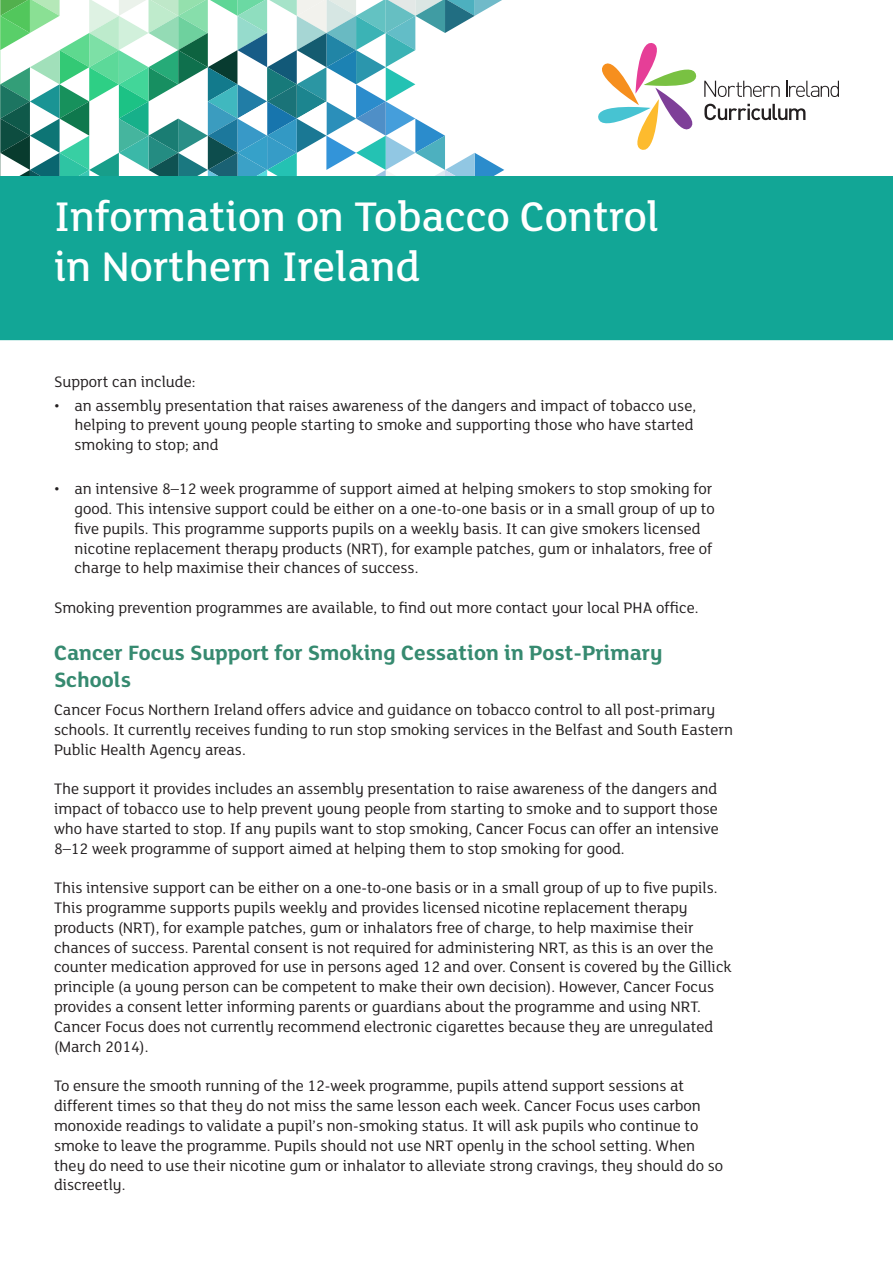
<style>
.page{position:relative;width:893px;height:1263px;background:#fff}
.page>*{position:absolute;margin:0;border:0;box-sizing:border-box;transform-origin:0 0}
.t1{font:500 45px/49.5px "FS Lola";color:#fff}
.t2{font:700 22.5px/27px "FS Lola";color:#368a70}
.Body_Copy{font:16.5px/19.8px "FS Lola";color:#231f20}
</style>
<div class="page">
<svg style="left:0;top:0;width:504px;height:176px"></svg>
<div style="left:0;top:176px;width:893px;height:185px;background:#12a696"></div>
<div style="left:0;top:340px;width:893px;height:21px;background:#fff"></div>
<svg style="left:598px;top:43px;width:241px;height:107px"></svg>
<h1 class="t1" style="left:54px;top:190px;width:607px">Information on Tobacco Control in Northern Ireland</h1>
<p class="Body_Copy" style="left:54px;top:371px;width:143px">Support can include:</p>
<p class="Body_Copy" style="left:74px;top:395px;width:623px;text-indent:-20px">• an assembly presentation that raises awareness of the dangers and impact of tobacco use, helping to prevent young people starting to smoke and supporting those who have started smoking to stop; and</p>
<p class="Body_Copy" style="left:74px;top:478px;width:642px;text-indent:-20px">• an intensive 8–12 week programme of support aimed at helping smokers to stop smoking for good. This intensive support could be either on a one-to-one basis or in a small group of up to five pupils. This programme supports pupils on a weekly basis. It can give smokers licensed nicotine replacement therapy products (NRT), for example patches, gum or inhalators, free of charge to help maximise their chances of success.</p>
<p class="Body_Copy" style="left:54px;top:597px;width:646px">Smoking prevention programmes are available, to find out more contact your local PHA office.</p>
<h2 class="t2" style="left:54px;top:638px;width:610px">Cancer Focus Support for Smoking Cessation in Post-Primary<br>Schools</h2>
<p class="Body_Copy" style="left:54px;top:699px;width:680px">Cancer Focus Northern Ireland offers advice and guidance on tobacco control to all post-primary schools. It currently receives funding to run stop smoking services in the Belfast and South Eastern<br>Public Health Agency areas.</p>
<p class="Body_Copy" style="left:54px;top:778px;width:666px;text-align:justify">The support it provides includes an assembly presentation to raise awareness of the dangers and impact of tobacco use to help prevent young people from starting to smoke and to support those who have started to stop. If any pupils want to stop smoking, Cancer Focus can offer an intensive 8–12 week programme of support aimed at helping them to stop smoking for good.</p>
<p class="Body_Copy" style="left:54px;top:877px;width:679px">This intensive support can be either on a one-to-one basis or in a small group of up to five pupils.<br>This programme supports pupils weekly and provides licensed nicotine replacement therapy products (NRT), for example patches, gum or inhalators free of charge, to help maximise their chances of success. Parental consent is not required for administering NRT, as this is an over the counter medication approved for use in persons aged 12 and over. Consent is covered by the Gillick principle (a young person can be competent to make their own decision). However, Cancer Focus provides a consent letter informing parents or guardians about the programme and using NRT.<br>Cancer Focus does not currently recommend electronic cigarettes because they are unregulated (March 2014).</p>
<p class="Body_Copy" style="left:54px;top:1075px;width:671px">To ensure the smooth running of the 12-week programme, pupils attend support sessions at different times so that they do not miss the same lesson each week. Cancer Focus uses carbon monoxide readings to validate a pupil’s non-smoking status. It will ask pupils who continue to smoke to leave the programme. Pupils should not use NRT openly in the school setting. When they do need to use their nicotine gum or inhalator to alleviate strong cravings, they should do so discreetly.</p>
</div>
